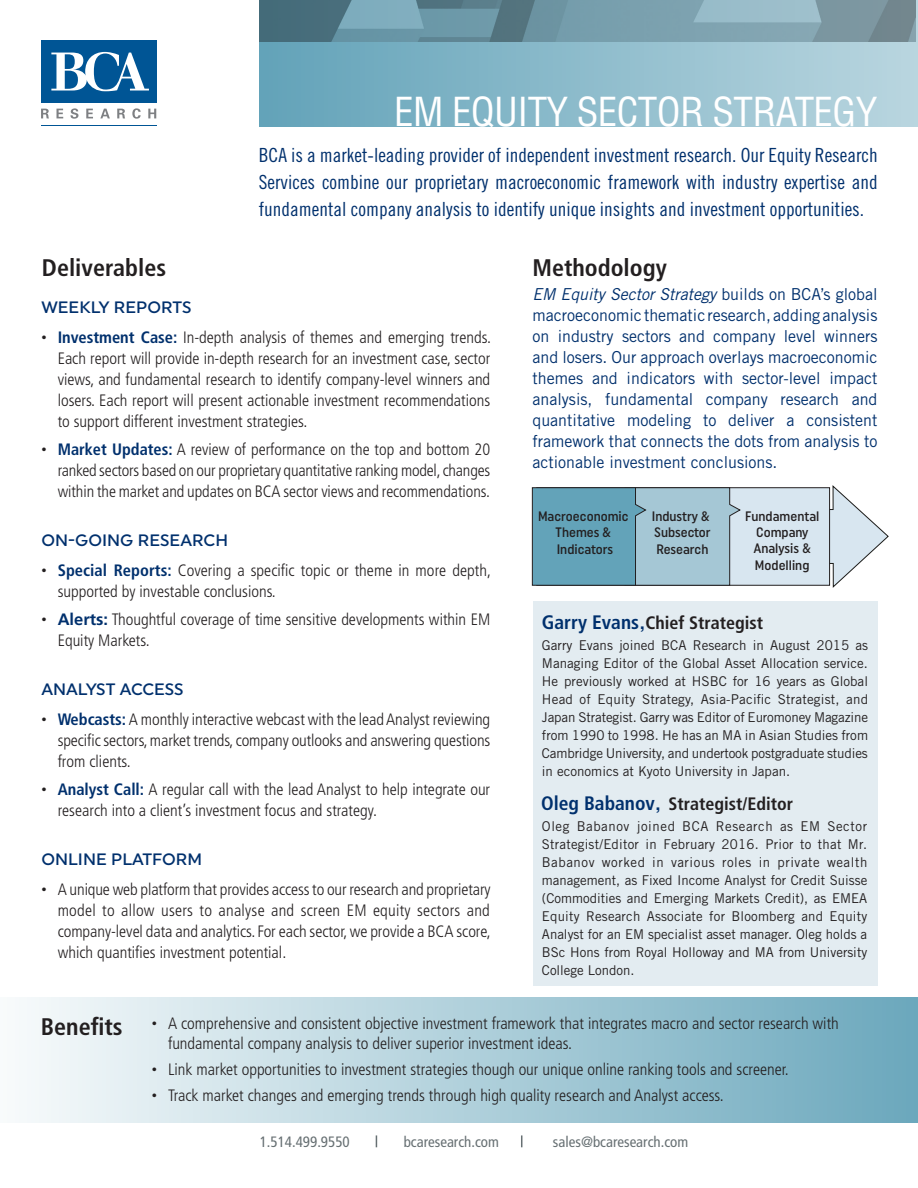
<style>
.page{position:relative;width:918px;height:1188px;background:#fff}
.page>*{position:absolute;margin:0;border:0;box-sizing:border-box;transform-origin:0 0}
.t1{font:condensed 39px "Helvetica LT Std";letter-spacing:-.015em;color:#fff}
.bio_header{font:700 condensed 24px "Frutiger LT Std";color:#231f20}
.t2{font:19.5px/27px "Trade Gothic LT Std Cn 18";color:#00306d;text-align:justify}
.bio_header-2{font:700 condensed 18px "Frutiger LT Std";color:#231f20}
.t3{font:300 condensed 16.5px/21px "Frutiger LT Std";color:#231f20}
.t4{font:16.5px/21px "Trade Gothic LT Std";color:#00306d;text-align:justify}
.sub-subhead{font:500 16.5px "Uniform";color:#00306d}
.t5{font:condensed 15px "Frutiger LT Std";color:#677073}
.t6{font:500 13.65px/16.5px "Uniform Condensed";color:#231f20;text-align:center}
.BODY_COPY{font:13.5px/18px "Trade Gothic LT Std";color:#231f20;text-align:justify}
.s1{font-style:italic}
.s2{font-weight:700;font-size:10.5px}
.s3{font-weight:700;color:#00306d}
.s4{font-weight:700;font-stretch:normal;font-size:10.5px}
.s5{font-weight:700;font-stretch:normal;color:#00306d}
.s6{font-size:10.5px}
.s7{font-size:19.5px;color:#00306d}
.s8{font-family:"Helvetica LT Std";font-size:19.5px;color:#00306d}
</style>
<div class="page">
<div style="left:259px;top:0;width:659px;height:127px;background:linear-gradient(to right,#62a2b8,#bad6e0)"></div>
<div style="left:533px;top:601px;width:345px;height:385px;background:#e3ecf1"></div>
<img style="left:260px;top:0;width:656px;height:42px">
<div style="left:41px;top:40px;width:116px;height:63px;background:#005595"></div>
<svg style="left:51px;top:52px;width:98px;height:39px"></svg>
<svg style="left:41px;top:109px;width:8px;height:9px"></svg>
<svg style="left:57px;top:109px;width:6px;height:9px"></svg>
<svg style="left:70px;top:108px;width:8px;height:11px"></svg>
<svg style="left:86px;top:109px;width:7px;height:9px"></svg>
<svg style="left:100px;top:109px;width:10px;height:9px"></svg>
<svg style="left:117px;top:109px;width:8px;height:9px"></svg>
<svg style="left:132px;top:108px;width:9px;height:11px"></svg>
<svg style="left:148px;top:109px;width:8px;height:9px"></svg>
<hr style="left:41px;top:125px;width:116px;height:1px;background:#005595">
<div style="left:0;top:997px;width:918px;height:125px;background:linear-gradient(to right,#f8fbfc,#6ba8bc)"></div>
<svg style="left:532px;top:485px;width:357px;height:103px;background:#a9c7d3"></svg>
<svg style="left:376px;top:1135px;width:1px;height:12px"></svg>
<svg style="left:521px;top:1135px;width:1px;height:12px"></svg>
<p class="t1" style="left:394px;top:87px;width:485px">EM EQUITY SECTOR STRATEGY</p>
<p class="t2" style="left:259px;top:141px;width:620px">BCA is a market-leading provider of independent investment research. Our Equity Research Services combine our proprietary macroeconomic framework with industry expertise and fundamental company analysis to identify unique insights and investment opportunities.</p>
<p class="bio_header" style="left:533px;top:253px;width:136px">Methodology</p>
<p class="t4" style="left:533px;top:283px;width:346px"><span class="s1">EM Equity Sector Strategy</span> builds on BCA’s global macroeconomic thematic research, adding analysis on industry sectors and company level winners and losers. Our approach overlays macroeconomic themes and indicators with sector-level impact analysis, fundamental company research and quantitative modeling to deliver a consistent framework that connects the dots from analysis to actionable investment conclusions.</p>
<p class="bio_header" style="left:42px;top:253px;width:126px">Deliverables</p>
<p class="sub-subhead" style="left:42px;top:297px;width:152px">WEEKLY REPORTS</p>
<p class="t3" style="left:58px;top:327px;width:435px;text-align:justify;text-indent:-16px"><span class="s2">•</span> <span class="s3">Investment Case:</span> In-depth analysis of themes and emerging trends.<br>Each report will provide in-depth research for an investment case, sector views, and fundamental research to identify company-level winners and losers. Each report will present actionable investment recommendations to support different investment strategies.</p>
<p class="t3" style="left:58px;top:439px;width:434px;text-align:justify;text-indent:-16px"><span class="s2">•</span> <span class="s3">Market Updates:</span> A review of performance on the top and bottom 20 ranked sectors based on our proprietary quantitative ranking model, changes within the market and updates on BCA sector views and recommendations.</p>
<p class="sub-subhead" style="left:42px;top:530px;width:188px">ON-GOING RESEARCH</p>
<p class="t3" style="left:58px;top:560px;width:435px;text-indent:-16px"><span class="s2">•</span> <span class="s3">Special Reports:</span> Covering a specific topic or theme in more depth, supported by investable conclusions.</p>
<p class="t3" style="left:58px;top:609px;width:434px;text-indent:-16px"><span class="s4">•</span> <span class="s5">Alerts:</span> Thoughtful coverage of time sensitive developments within EM<br>Equity Markets.</p>
<p class="sub-subhead" style="left:42px;top:679px;width:144px">ANALYST ACCESS</p>
<p class="t3" style="left:58px;top:709px;width:434px;text-align:justify;text-indent:-16px"><span class="s2">•</span> <span class="s3">Webcasts:</span> A monthly interactive webcast with the lead Analyst reviewing specific sectors, market trends, company outlooks and answering questions from clients.</p>
<p class="t3" style="left:58px;top:779px;width:434px;text-indent:-16px"><span class="s2">•</span> <span class="s3">Analyst Call:</span> A regular call with the lead Analyst to help integrate our research into a client’s investment focus and strategy.</p>
<p class="sub-subhead" style="left:42px;top:849px;width:162px">ONLINE PLATFORM</p>
<p class="t3" style="left:58px;top:879px;width:435px;text-align:justify;text-indent:-16px"><span class="s6">•</span> A unique web platform that provides access to our research and proprietary model to allow users to analyse and screen EM equity sectors and company-level data and analytics. For each sector, we provide a BCA score, which quantifies investment potential.</p>
<p class="t6" style="left:538px;top:508px;width:92px">Macroeconomic<br>Themes &amp;<br>Indicators</p>
<p class="t6" style="left:652px;top:508px;width:60px;text-align:justify">Industry &amp; Subsector Research</p>
<p class="t6" style="left:745px;top:507px;width:76px">Fundamental<br>Company<br>Analysis &amp;<br>Modelling</p>
<p class="bio_header-2" style="left:542px;top:612px;width:223px"><span class="s7">Garry Evans</span><span class="s8">,</span>Chief Strategist</p>
<p class="BODY_COPY" style="left:542px;top:636px;width:328px">Garry Evans joined BCA Research in August 2015 as Managing Editor of the Global Asset Allocation service.<br>He previously worked at HSBC for 16 years as Global Head of Equity Strategy, Asia-Pacific Strategist, and Japan Strategist. Garry was Editor of Euromoney Magazine from 1990 to 1998. He has an MA in Asian Studies from Cambridge University, and undertook postgraduate studies in economics at Kyoto University in Japan.</p>
<p class="bio_header-2" style="left:541px;top:793px;width:253px"><span class="s7">Oleg Babanov</span><span class="s8">,</span> Strategist/Editor</p>
<p class="BODY_COPY" style="left:542px;top:817px;width:327px">Oleg Babanov joined BCA Research as EM Sector Strategist/Editor in February 2016. Prior to that Mr.<br>Babanov worked in various roles in private wealth management, as Fixed Income Analyst for Credit Suisse (Commodities and Emerging Markets Credit), as EMEA Equity Research Associate for Bloomberg and Equity Analyst for an EM specialist asset manager. Oleg holds a BSc Hons from Royal Holloway and MA from University College London.</p>
<p class="bio_header" style="left:41px;top:1013px;width:83px">Benefits</p>
<p class="t3" style="left:168px;top:1014px;width:672px;line-height:19.5px;text-indent:-16px"><span class="s6">•</span> A comprehensive and consistent objective investment framework that integrates macro and sector research with fundamental company analysis to deliver superior investment ideas.</p>
<p class="t3" style="left:152px;top:1059px;width:638px"><span class="s6">•</span> Link market opportunities to investment strategies though our unique online ranking tools and screener.</p>
<p class="t3" style="left:152px;top:1085px;width:573px"><span class="s6">•</span> Track market changes and emerging trends through high quality research and Analyst access.</p>
<p class="t5" style="left:260px;top:1133px;width:91px">1.514.499.9550</p>
<p class="t5" style="left:404px;top:1133px;width:97px">bcaresearch.com</p>
<p class="t5" style="left:553px;top:1133px;width:137px">sales@bcaresearch.com</p>
</div>
